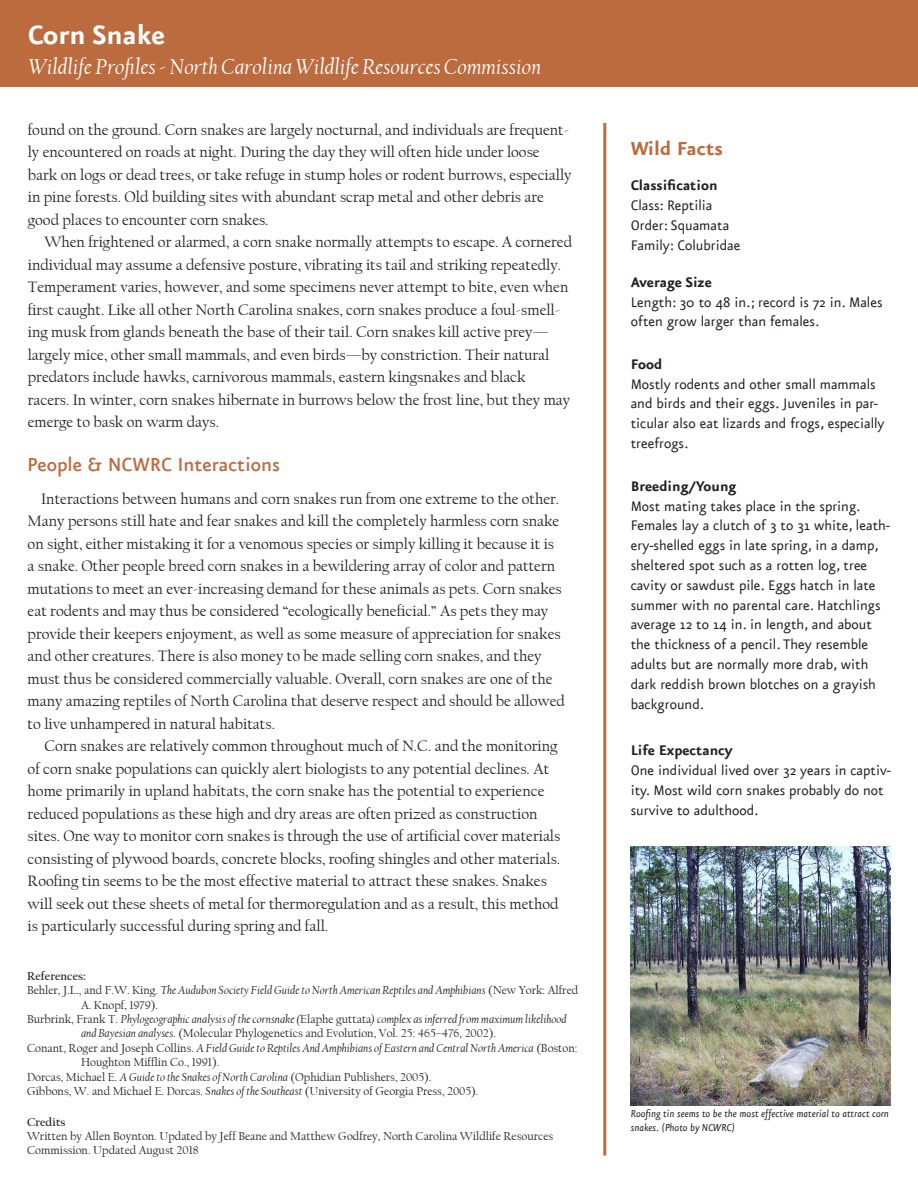
<style>
.page{position:relative;width:918px;height:1188px;background:#fff}
.page>*{position:absolute;margin:0;border:0;box-sizing:border-box;transform-origin:0 0}
.t1{font:700 31.5px "Eureka Sans";color:#fff}
.t2{font:italic 22.5px "Californian FB";color:#fff}
.t3{font:500 22.5px "Eureka Sans";color:#bc6b3e}
.t4{font:700 22.5px "Eureka Sans";color:#bc6b3e}
.t5{font:16.5px/19.8px "Eureka Sans";color:#231f20}
.t6{font:700 16.5px "Eureka Sans";color:#231f20}
.t7{font:15.75px/22.5px "Californian FB";color:#231f20}
.t8{font:italic 12px/14.4px "Californian FB";color:#231f20}
.t9{font:12px/14.4px "Californian FB";color:#231f20}
.t10{font:italic 12px/14.4px "Eureka Sans";color:#231f20}
.t11{font:700 12px "Californian FB";color:#231f20}
.s1{font-style:normal}
.s2{font-style:italic}
</style>
<div class="page">
<hr style="left:603px;top:123px;width:3px;height:1033px;background:#bc6b3e">
<div style="left:0;top:0;width:918px;height:86px;background:#bc6b3e"></div>
<img style="left:631px;top:847px;width:260px;height:259px">
<p class="t1" style="left:28px;top:19px;width:139px">Corn Snake</p>
<p class="t2" style="left:29px;top:54px;width:513px">Wildlife Profiles - North Carolina Wildlife Resources Commission</p>
<p class="t7" style="left:28px;top:119px;width:545px">found on the ground. Corn snakes are largely nocturnal, and individuals are frequent&shy;ly encountered on roads at night. During the day they will often hide under loose bark on logs or dead trees, or take refuge in stump holes or rodent burrows, especially in pine forests. Old building sites with abundant scrap metal and other debris are good places to encounter corn snakes.</p>
<p class="t7" style="left:45px;top:231px;width:529px">When frightened or alarmed, a corn snake normally attempts to escape. A cornered</p>
<p class="t7" style="left:28px;top:254px;width:544px">individual may assume a defensive posture, vibrating its tail and striking repeatedly.<br>Temperament varies, however, and some specimens never attempt to bite, even when first caught. Like all other North Carolina snakes, corn snakes produce a foul-smell&shy;ing musk from glands beneath the base of their tail. Corn snakes kill active prey— largely mice, other small mammals, and even birds—by constriction. Their natural predators include hawks, carnivorous mammals, eastern kingsnakes and black racers. In winter, corn snakes hibernate in burrows below the frost line, but they may emerge to bask on warm days.</p>
<p class="t3" style="left:27px;top:454px;width:255px">People &amp; NCWRC Interactions</p>
<p class="t7" style="left:41px;top:488px;width:520px">Interactions between humans and corn snakes run from one extreme to the other.</p>
<p class="t7" style="left:28px;top:510px;width:539px">Many persons still hate and fear snakes and kill the completely harmless corn snake on sight, either mistaking it for a venomous species or simply killing it because it is a snake. Other people breed corn snakes in a bewildering array of color and pattern mutations to meet an ever-increasing demand for these animals as pets. Corn snakes eat rodents and may thus be considered “ecologically beneficial.” As pets they may provide their keepers enjoyment, as well as some measure of appreciation for snakes and other creatures. There is also money to be made selling corn snakes, and they must thus be considered commercially valuable. Overall, corn snakes are one of the many amazing reptiles of North Carolina that deserve respect and should be allowed to live unhampered in natural habitats.</p>
<p class="t7" style="left:45px;top:735px;width:515px">Corn snakes are relatively common throughout much of N.C. and the monitoring</p>
<p class="t7" style="left:28px;top:758px;width:534px">of corn snake populations can quickly alert biologists to any potential declines. At home primarily in upland habitats, the corn snake has the potential to experience reduced populations as these high and dry areas are often prized as construction sites. One way to monitor corn snakes is through the use of artificial cover materials consisting of plywood boards, concrete blocks, roofing shingles and other materials.<br>Roofing tin seems to be the most effective material to attract these snakes. Snakes will seek out these sheets of metal for thermoregulation and as a result, this method</p>
<p class="t7" style="left:28px;top:915px;width:302px">is particularly successful during spring and fall.</p>
<p class="t11" style="left:27px;top:969px;width:60px">References:</p>
<p class="t8" style="left:81px;top:983px;width:499px;text-indent:-54px"><span class="s1">Behler, J.L., and F.W. King.</span> The Audubon Society Field Guide to North American Reptiles and Amphibians <span class="s1">(New York: Alfred<br>A. Knopf, 1979).</span></p>
<p class="t8" style="left:81px;top:1012px;width:487px;text-indent:-54px"><span class="s1">Burbrink, Frank T.</span> Phylogeographic analysis of the cornsnake (<span class="s1">Elaphe guttata</span>) complex as inferred from maximum likelihood and Bayesian analyses<span class="s1">. (Molecular Phylogenetics and Evolution, Vol. 25: 465–476, 2002).</span></p>
<p class="t8" style="left:81px;top:1041px;width:498px;text-indent:-54px"><span class="s1">Conant, Roger and Joseph Collins.</span> A Field Guide to Reptiles And Amphibians of Eastern and Central North America <span class="s1">(Boston:<br>Houghton Mifflin Co., 1991).</span></p>
<p class="t9" style="left:27px;top:1070px;width:406px">Dorcas, Michael E. <span class="s2">A Guide to the Snakes of North Carolina</span> (Ophidian Publishers, 2005).</p>
<p class="t9" style="left:27px;top:1084px;width:453px">Gibbons, W. and Michael E. Dorcas. <span class="s2">Snakes of the Southeast</span> (University of Georgia Press, 2005).</p>
<p class="t11" style="left:27px;top:1115px;width:40px">Credits</p>
<p class="t9" style="left:27px;top:1129px;width:528px">Written by Allen Boynton. Updated by Jeff Beane and Matthew Godfrey, North Carolina Wildlife Resources<br>Commission. Updated August 2018</p>
<p class="t4" style="left:631px;top:136px;width:94px">Wild Facts</p>
<p class="t6" style="left:631px;top:177px;width:88px">Classification</p>
<p class="t5" style="left:631px;top:196px;width:83px">Class: Reptilia</p>
<p class="t5" style="left:631px;top:216px;width:100px">Order: Squamata</p>
<p class="t5" style="left:631px;top:236px;width:111px">Family: Colubridae</p>
<p class="t6" style="left:631px;top:273px;width:83px">Average Size</p>
<p class="t5" style="left:631px;top:292px;width:253px">Length: 30 to 48 in.; record is 72 in. Males often grow larger than females.</p>
<p class="t6" style="left:631px;top:355px;width:33px">Food</p>
<p class="t5" style="left:631px;top:374px;width:255px">Mostly rodents and other small mammals and birds and their eggs. Juveniles in par&shy;ticular also eat lizards and frogs, especially</p>
<p class="t5" style="left:631px;top:434px;width:59px">treefrogs.</p>
<p class="t6" style="left:631px;top:477px;width:107px">Breeding/Young</p>
<p class="t5" style="left:631px;top:497px;width:231px">Most mating takes place in the spring.</p>
<p class="t5" style="left:631px;top:516px;width:261px">Females lay a clutch of 3 to 31 white, leath&shy;ery-shelled eggs in late spring, in a damp, sheltered spot such as a rotten log, tree cavity or sawdust pile. Eggs hatch in late summer with no parental care. Hatchlings average 12 to 14 in. in length, and about the thickness of a pencil. They resemble adults but are normally more drab, with dark reddish brown blotches on a grayish background.</p>
<p class="t6" style="left:631px;top:742px;width:103px">Life Expectancy</p>
<p class="t5" style="left:631px;top:761px;width:262px">One individual lived over 32 years in captiv&shy;ity. Most wild corn snakes probably do not survive to adulthood.</p>
<p class="t10" style="left:631px;top:1106px;width:260px">Roofing tin seems to be the most effective material to attract corn snakes. (Photo by NCWRC)</p>
</div>
